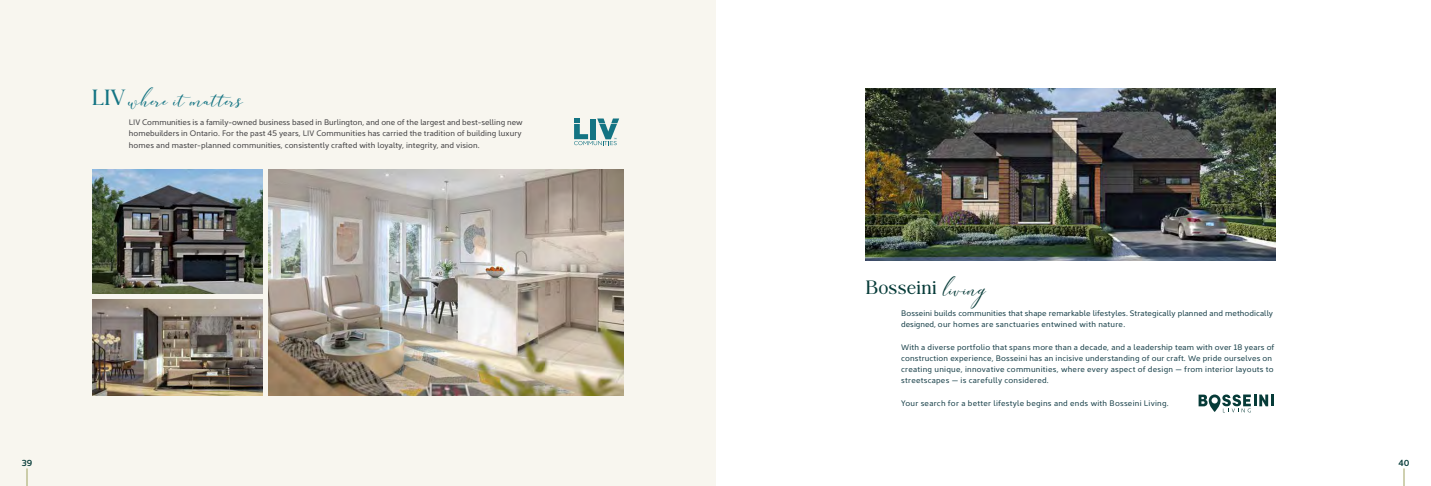
<style>
.page{position:relative;width:1431px;height:486px;background:#fff}
.page>*{position:absolute;margin:0;border:0;box-sizing:border-box;transform-origin:0 0}
.t1{font:21.75px "Agatho";letter-spacing:.02em;color:#063b38}
.t2{font:18.38px "Strong Farmhouse";letter-spacing:.025em;color:#147483}
.t3{font:18.38px "Strong Farmhouse";letter-spacing:.025em;color:#063b38}
.t4{font:600 9px "Kyrial Sans Pro";color:#063b38}
.t5{font:8.1px/11.2px "Kyrial Sans Pro";letter-spacing:.02em;color:#184049}
.t6{font:8.1px/11.2px "Kyrial Sans Pro";letter-spacing:.01em;color:#414042}
.s1{font-family:"Agatho";font-size:24.75px}
</style>
<div class="page">
<div style="left:0;top:0;width:716px;height:486px;background:#f8f6ef"></div>
<img style="left:92px;top:300px;width:171px;height:95px">
<svg style="left:574px;top:119px;width:45px;height:26px"></svg>
<img style="left:92px;top:170px;width:171px;height:124px">
<img style="left:269px;top:170px;width:354px;height:225px">
<svg style="left:27px;top:468px;width:1px;height:18px"></svg>
<img style="left:866px;top:88px;width:409px;height:173px">
<svg style="left:1199px;top:395px;width:75px;height:17px"></svg>
<svg style="left:1404px;top:468px;width:1px;height:18px"></svg>
<h2 class="t2" style="left:92px;top:88px;width:152px"><span class="s1">LIV</span> where it matters</h2>
<p class="t6" style="left:129px;top:116px;width:395px">LIV Communities is a family-owned business based in Burlington, and one of the largest and best-selling new homebuilders in Ontario. For the past 45 years, LIV Communities has carried the tradition of building luxury homes and master-planned communities, consistently crafted with loyalty, integrity, and vision.</p>
<p class="t4" style="left:22px;top:456px;width:12px">39</p>
<h2 class="t3" style="left:943px;top:277px;width:44px">living</h2>
<h1 class="t1" style="left:866px;top:279px;width:72px">Bosseini</h1>
<p class="t5" style="left:901px;top:307px;width:373px">Bosseini builds communities that shape remarkable lifestyles. Strategically planned and methodically designed, our homes are sanctuaries entwined with nature.</p>
<p class="t5" style="left:901px;top:341px;width:375px">With a diverse portfolio that spans more than a decade, and a leadership team with over 18 years of construction experience, Bosseini has an incisive understanding of our craft. We pride ourselves on creating unique, innovative communities, where every aspect of design — from interior layouts to streetscapes — is carefully considered.</p>
<p class="t5" style="left:901px;top:397px;width:269px">Your search for a better lifestyle begins and ends with Bosseini Living.</p>
<p class="t4" style="left:1398px;top:456px;width:13px">40</p>
</div>
